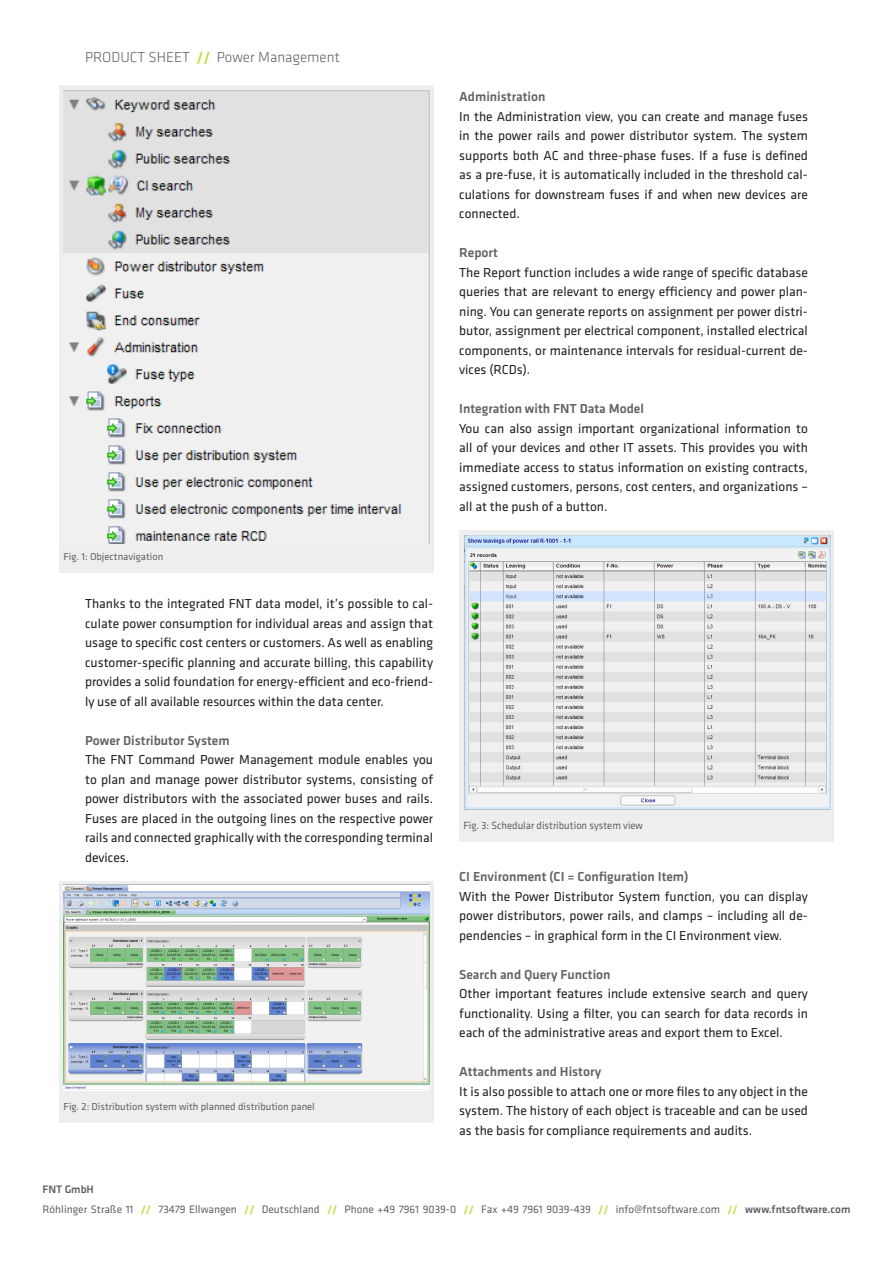
<style>
.page{position:relative;width:893px;height:1263px;background:#fff}
.page>*{position:absolute;margin:0;border:0;box-sizing:border-box;transform-origin:0 0}
.t1{font:300 15px "Klavika";color:#636366}
.Absatz{font:13.5px/19.5px "Klavika";color:#231f20;text-align:justify}
.Zwischenüberschrift{font:500 13.5px "Klavika";color:#636366}
.Absatz-2{font:500 13.5px "Klavika";color:#636366}
.t2{font:11.25px/19.5px "Klavika";color:#636366}
.Bildunterschrift{font:10.8px "Klavika";color:#636366}
.Bildunterschrift-2{font:10.5px "Klavika";color:#636366}
.Bildunterschrift-3{font:10.35px "Klavika";color:#636366}
.s1{font-weight:700;color:#c9db43}
.s2{font-weight:500}
</style>
<div class="page">
<div style="left:59px;top:85px;width:374px;height:488px;background:#eeeeef"></div>
<div style="left:59px;top:881px;width:374px;height:241px;background:#eeeeef"></div>
<div style="left:459px;top:530px;width:374px;height:312px;background:#eeeeef"></div>
<img style="left:465px;top:535px;width:366px;height:274px">
<img style="left:64px;top:885px;width:365px;height:204px">
<img style="left:64px;top:90px;width:365px;height:454px">
<p class="t1" style="left:85px;top:48px;width:257px">PRODUCT SHEET <span class="s1">//</span> Power Management</p>
<p class="Bildunterschrift-3" style="left:63px;top:550px;width:102px">Fig. 1: Objectnavigation</p>
<p class="Absatz" style="left:85px;top:593px;width:350px">Thanks to the integrated FNT data model, it’s possible to cal&shy;culate power consumption for individual areas and assign that usage to specific cost centers or customers. As well as enabling customer-specific planning and accurate billing, this capability provides a solid foundation for energy-efficient and eco-friend&shy;ly use of all available resources within the data center.</p>
<p class="Absatz-2" style="left:85px;top:731px;width:146px">Power Distributor System</p>
<p class="Absatz" style="left:85px;top:749px;width:350px">The FNT Command Power Management module enables you to plan and manage power distributor systems, consisting of power distributors with the associated power buses and rails.<br>Fuses are placed in the outgoing lines on the respective power rails and connected graphically with the corresponding terminal devices.</p>
<p class="Bildunterschrift-2" style="left:64px;top:1099px;width:253px">Fig. 2: Distribution system with planned distribution panel</p>
<p class="Zwischenüberschrift" style="left:459px;top:87px;width:88px">Administration</p>
<p class="Absatz" style="left:459px;top:106px;width:350px">In the Administration view, you can create and manage fuses in the power rails and power distributor system. The system supports both AC and three-phase fuses. If a fuse is defined as a pre-fuse, it is automatically included in the threshold cal&shy;culations for downstream fuses if and when new devices are connected.</p>
<p class="Zwischenüberschrift" style="left:459px;top:243px;width:40px">Report</p>
<p class="Absatz" style="left:459px;top:262px;width:350px">The Report function includes a wide range of specific database queries that are relevant to energy efficiency and power plan&shy;ning. You can generate reports on assignment per power distri&shy;butor, assignment per electrical component, installed electrical components, or maintenance intervals for residual-current de&shy;vices (RCDs).</p>
<p class="Zwischenüberschrift" style="left:459px;top:399px;width:186px">Integration with FNT Data Model</p>
<p class="Absatz" style="left:459px;top:418px;width:350px">You can also assign important organizational information to all of your devices and other IT assets. This provides you with immediate access to status information on existing contracts, assigned customers, persons, cost centers, and organizations – all at the push of a button.</p>
<p class="Bildunterschrift" style="left:463px;top:818px;width:181px">Fig. 3: Schedular distribution system view</p>
<p class="Zwischenüberschrift" style="left:459px;top:867px;width:231px">CI Environment (CI = Configuration Item)</p>
<p class="Absatz" style="left:459px;top:886px;width:350px">With the Power Distributor System function, you can display power distributors, power rails, and clamps – including all de&shy;pendencies – in graphical form in the CI Environment view.</p>
<p class="Zwischenüberschrift" style="left:459px;top:965px;width:153px">Search and Query Function</p>
<p class="Absatz" style="left:459px;top:983px;width:350px">Other important features include extensive search and query functionality. Using a filter, you can search for data records in each of the administrative areas and export them to Excel.</p>
<p class="Zwischenüberschrift" style="left:459px;top:1062px;width:144px">Attachments and History</p>
<p class="Absatz" style="left:459px;top:1081px;width:350px">It is also possible to attach one or more files to any object in the system. The history of each object is traceable and can be used as the basis for compliance requirements and audits.</p>
<p class="t2" style="left:43px;top:1179px;width:809px"><span class="s2">FNT GmbH<br></span>Röhlinger Straße 11 <span class="s1">//</span> 73479 Ellwangen <span class="s1">//</span> Deutschland <span class="s1">//</span> Phone +49 7961 9039-0 <span class="s1">//</span> Fax +49 7961 9039-439 <span class="s1">//</span> info@fntsoftware.com <span class="s1">//</span> <span class="s2">www.fntsoftware.com</span></p>
</div>
